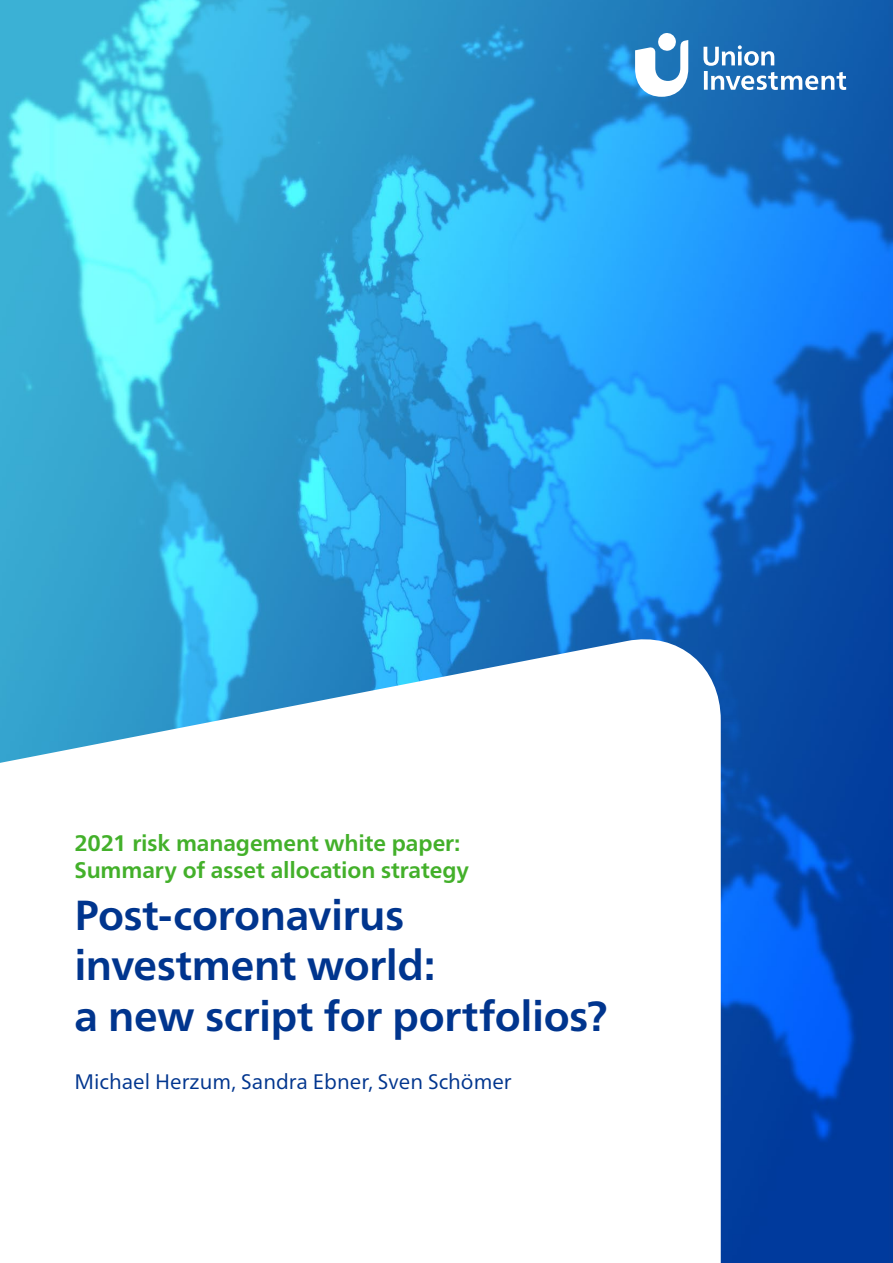
<style>
.page{position:relative;width:893px;height:1263px;background:#fff}
.page>*{position:absolute;margin:0;border:0;box-sizing:border-box;transform-origin:0 0}
.t1{font:700 42px/51px "Frutiger Neue LT Pro";letter-spacing:-.01em;color:#00358e}
.t2{font:700 22.5px/27px "Frutiger Neue LT Pro";letter-spacing:-.005em;color:#43b02a}
.t3{font:21px "Frutiger Neue LT Pro";color:#00358e}
</style>
<div class="page">
<img style="left:0;top:0;width:893px;height:1263px">
<svg style="left:0;top:623px;width:721px;height:640px"></svg>
<svg style="left:635px;top:33px;width:211px;height:64px"></svg>
<p class="t2" style="left:74px;top:830px;width:396px">2021 risk management white paper:<br>Summary of asset allocation strategy</p>
<h1 class="t1" style="left:74px;top:889px;width:534px">Post-coronavirus investment world:<br>a new script for portfolios?</h1>
<p class="t3" style="left:74px;top:1068px;width:439px">Michael Herzum, Sandra Ebner, Sven Schömer</p>
</div>
